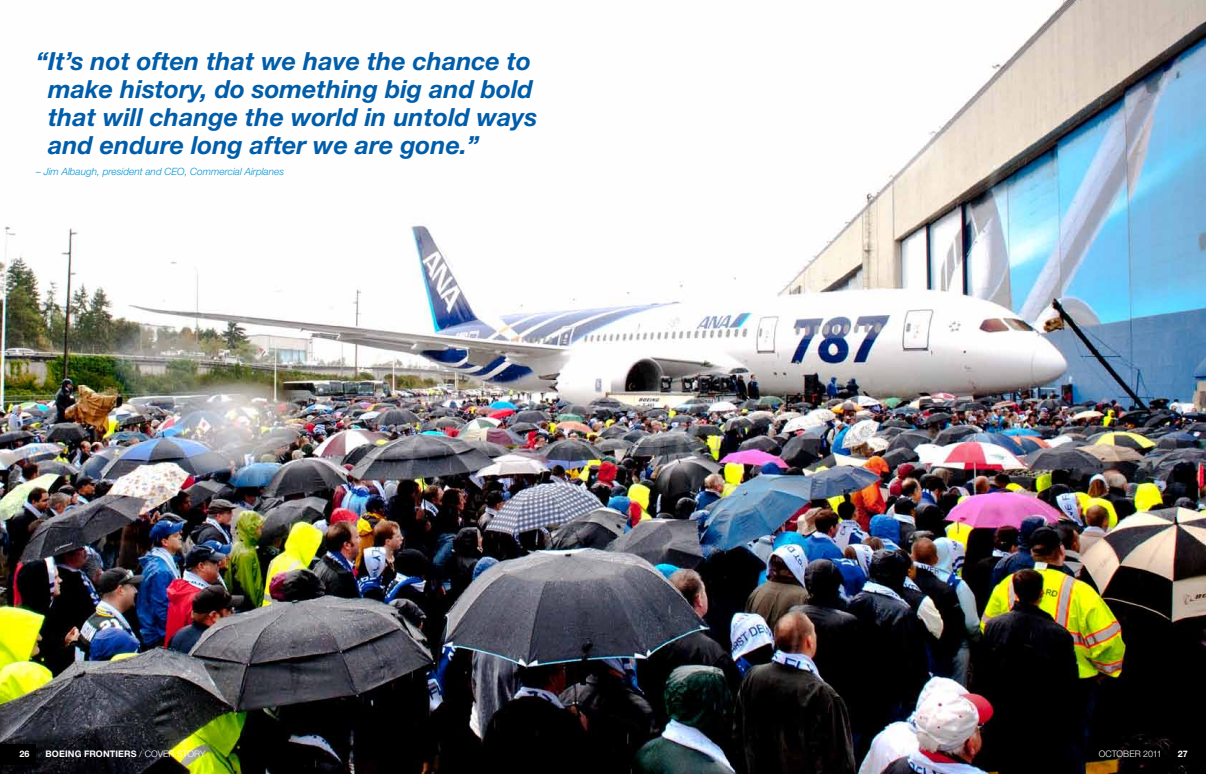
<style>
.page{position:relative;width:1206px;height:774px;background:#fff}
.page>*{position:absolute;margin:0;border:0;box-sizing:border-box;transform-origin:0 0}
.t1{font:italic 700 25px/28px "Helvetica Neue";color:#005daa}
.t2{font:italic 300 10px "Helvetica Neue";color:#0096d6}
.t3{font:700 9px "Helvetica Neue LT Std";letter-spacing:.015em;color:#fff}
.t4{font:300 9px "Helvetica Neue LT Std";letter-spacing:-.005em;color:#fff}
.s1{font-weight:300}
</style>
<div class="page">
<img style="left:0;top:0;width:1206px;height:774px">
<div style="left:1170px;top:744px;width:36px;height:20px;background:#000"></div>
<div style="left:0;top:744px;width:36px;height:20px;background:#000"></div>
<p class="t1" style="left:48px;top:47px;width:491px;text-indent:-12px">“It’s not often that we have the chance to make history, do something big and bold that will change the world in untold ways and endure long after we are gone.”</p>
<p class="t2" style="left:36px;top:166px;width:250px">– Jim Albaugh, president and CEO, Commercial Airplanes</p>
<p class="t3" style="left:20px;top:748px;width:12px">26</p>
<p class="t3" style="left:46px;top:749px;width:162px">BOEING FRONTIERS <span class="s1">/ COVER STORY</span></p>
<p class="t4" style="left:1099px;top:749px;width:65px">OCTOBER 2011</p>
<p class="t3" style="left:1178px;top:748px;width:12px">27</p>
</div>
